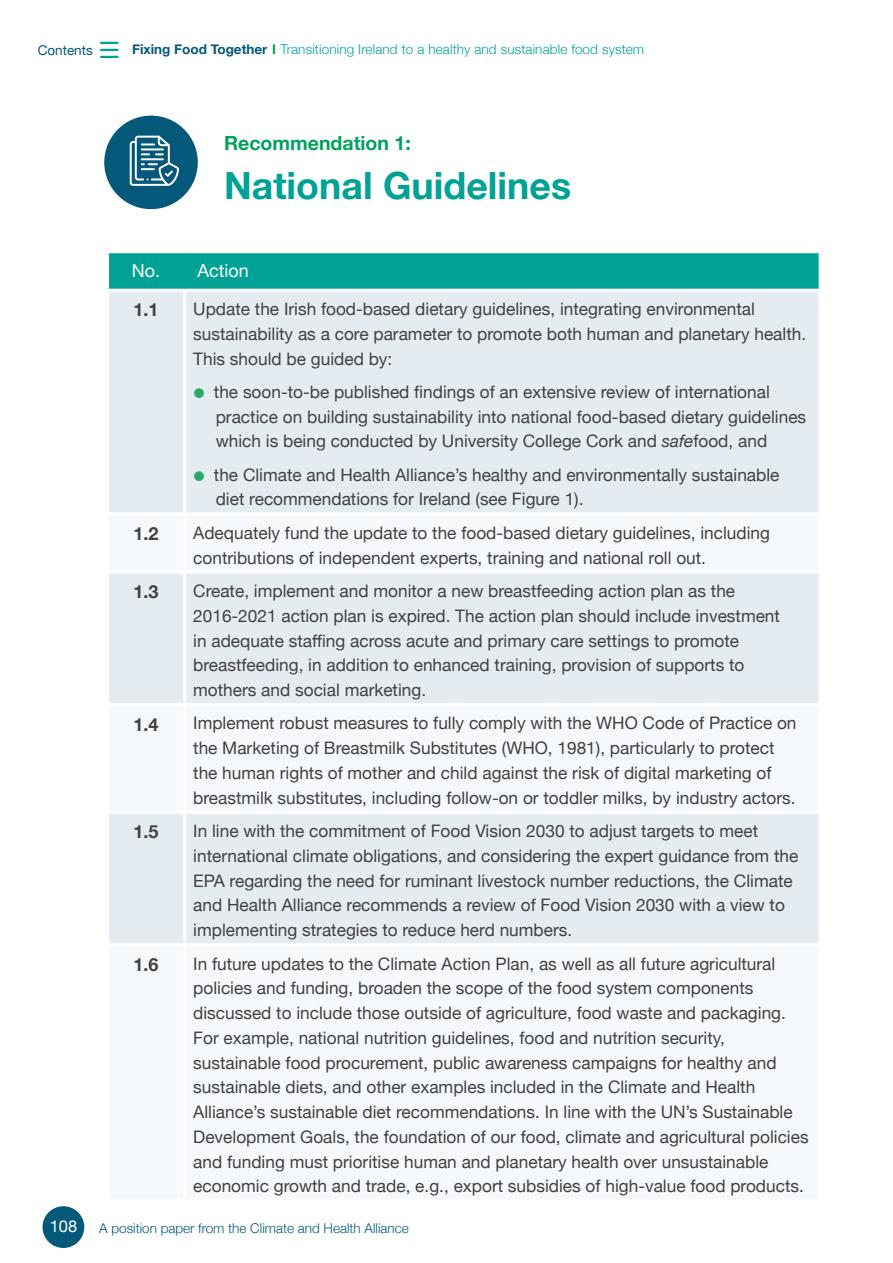
<style>
.page{position:relative;width:893px;height:1263px;background:#fff}
.page>*{position:absolute;margin:0;border:0;box-sizing:border-box;transform-origin:0 0}
.t1{font:700 37.5px "Helvetica Neue";color:#00a295}
.t2{font:700 19.5px "Helvetica Neue";color:#00a25c}
.t3{font:700 18px "Helvetica Neue";color:#414042}
.t4{font:18px "Helvetica Neue";color:#fff}
.t5{font:17.25px/24.8px "Helvetica Neue";color:#414042}
.t6{font:16.5px "Helvetica Neue";color:#fff}
.t7{font:300 13.5px "Helvetica Neue";letter-spacing:.01em;color:#00a295}
.t8{font:300 13.5px "Helvetica Neue";color:#04597b}
.t9{font:13.5px "Helvetica Neue";color:#04597b}
.s1{font-weight:700;color:#04597b}
.s2{font-weight:700;color:#00a25c}
.s3{font-style:italic}
</style>
<div class="page">
<div style="left:104px;top:116px;width:94px;height:93px;background:#04597b;border-radius:50%"></div>
<svg style="left:130px;top:136px;width:49px;height:50px"></svg>
<div style="left:109px;top:253px;width:710px;height:36px;background:#00a295"></div>
<div style="left:109px;top:292px;width:710px;height:220px;background:#e4ecf2"></div>
<svg style="left:109px;top:574px;width:710px;height:369px;fill:#e4ecf2"></svg>
<hr style="left:183px;top:292px;width:3px;height:220px;background:#fff">
<hr style="left:183px;top:574px;width:3px;height:129px;background:#fff">
<hr style="left:109px;top:703px;width:76px;height:3px;background:#fff">
<hr style="left:185px;top:703px;width:634px;height:3px;background:#fff">
<hr style="left:183px;top:706px;width:3px;height:105px;background:#fff">
<hr style="left:109px;top:811px;width:76px;height:3px;background:#fff">
<hr style="left:185px;top:811px;width:634px;height:3px;background:#fff">
<hr style="left:183px;top:814px;width:3px;height:129px;background:#fff">
<div style="left:43px;top:1206px;width:41px;height:42px;background:#04597b;border-radius:50%"></div>
<svg style="left:101px;top:42px;width:17px;height:16px"></svg>
<svg style="left:194px;top:388px;width:10px;height:10px"></svg>
<svg style="left:194px;top:471px;width:10px;height:10px"></svg>
<p class="t9" style="left:38px;top:40px;width:57px">Contents</p>
<p class="t7" style="left:132px;top:38px;width:514px"><span class="s1">Fixing Food Together</span> <span class="s2">I</span> Transitioning Ireland to a healthy and sustainable food system</p>
<p class="t2" style="left:224px;top:128px;width:188px">Recommendation 1:</p>
<h1 class="t1" style="left:224px;top:156px;width:349px">National Guidelines</h1>
<p class="t4" style="left:132px;top:258px;width:118px">No. Action</p>
<p class="t3" style="left:134px;top:296px;width:27px">1.1</p>
<p class="t5" style="left:193px;top:298px;width:614px">Update the Irish food-based dietary guidelines, integrating environmental sustainability as a core parameter to promote both human and planetary health.<br>This should be guided by:</p>
<p class="t5" style="left:214px;top:380px;width:594px">the soon-to-be published findings of an extensive review of international practice on building sustainability into national food-based dietary guidelines which is being conducted by University College Cork and <span class="s3">safe</span>food, and</p>
<p class="t5" style="left:214px;top:463px;width:567px">the Climate and Health Alliance’s healthy and environmentally sustainable diet recommendations for Ireland (see Figure 1).</p>
<p class="t3" style="left:134px;top:519px;width:27px">1.2</p>
<p class="t5" style="left:193px;top:521px;width:578px">Adequately fund the update to the food-based dietary guidelines, including contributions of independent experts, training and national roll out.</p>
<p class="t3" style="left:134px;top:578px;width:27px">1.3</p>
<p class="t5" style="left:193px;top:579px;width:588px">Create, implement and monitor a new breastfeeding action plan as the 2016-2021 action plan is expired. The action plan should include investment in adequate staffing across acute and primary care settings to promote breastfeeding, in addition to enhanced training, provision of supports to mothers and social marketing.</p>
<p class="t3" style="left:134px;top:710px;width:27px">1.4</p>
<p class="t5" style="left:193px;top:712px;width:605px">Implement robust measures to fully comply with the WHO Code of Practice on the Marketing of Breastmilk Substitutes (WHO, 1981), particularly to protect the human rights of mother and child against the risk of digital marketing of breastmilk substitutes, including follow-on or toddler milks, by industry actors.</p>
<p class="t3" style="left:134px;top:818px;width:27px">1.5</p>
<p class="t5" style="left:193px;top:820px;width:607px">In line with the commitment of Food Vision 2030 to adjust targets to meet international climate obligations, and considering the expert guidance from the EPA regarding the need for ruminant livestock number reductions, the Climate and Health Alliance recommends a review of Food Vision 2030 with a view to implementing strategies to reduce herd numbers.</p>
<p class="t3" style="left:134px;top:950px;width:27px">1.6</p>
<p class="t5" style="left:193px;top:952px;width:617px">In future updates to the Climate Action Plan, as well as all future agricultural policies and funding, broaden the scope of the food system components discussed to include those outside of agriculture, food waste and packaging.<br>For example, national nutrition guidelines, food and nutrition security, sustainable food procurement, public awareness campaigns for healthy and sustainable diets, and other examples included in the Climate and Health Alliance’s sustainable diet recommendations. In line with the UN’s Sustainable Development Goals, the foundation of our food, climate and agricultural policies and funding must prioritise human and planetary health over unsustainable economic growth and trade, e.g., export subsidies of high-value food products.</p>
<p class="t6" style="left:50px;top:1214px;width:29px">108</p>
<p class="t8" style="left:99px;top:1217px;width:311px">A position paper from the Climate and Health Alliance</p>
</div>
